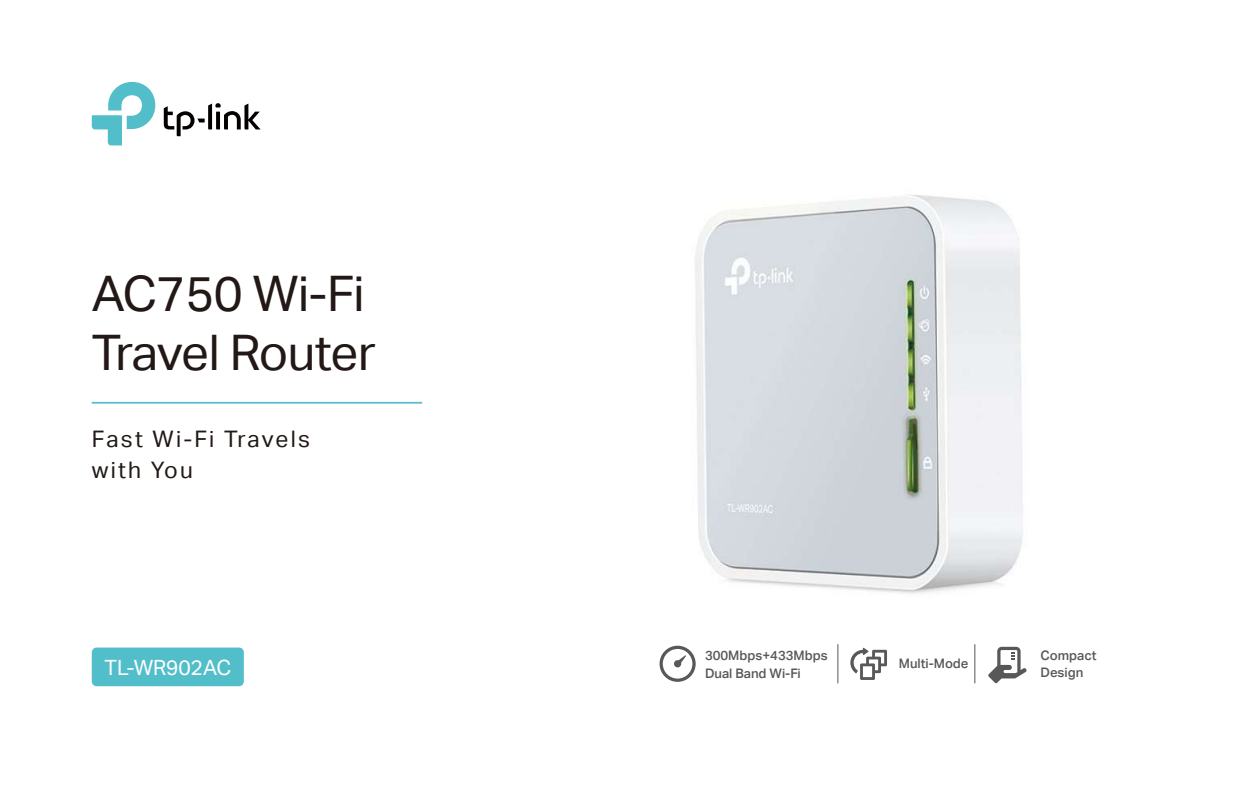
<style>
.page{position:relative;width:1260px;height:788px;background:#fff}
.page>*{position:absolute;margin:0;border:0;box-sizing:border-box;transform-origin:0 0}
.t1{font:49px/58.6px "TP Link Aktiv Regular";letter-spacing:-.015em;color:#221815}
.t2{font:22.75px/30.9px "TP Link Aktiv Regular";letter-spacing:.1em;color:#221815}
.t3{font:21px "TP Link Aktiv Regular";letter-spacing:-.01em;color:#fff}
.t4{font:13.12px/17.5px "TP Link Aktiv Medium";color:#595757}
</style>
<div class="page">
<img style="left:659px;top:194px;width:364px;height:484px">
<svg style="left:92px;top:82px;width:63px;height:63px"></svg>
<svg style="left:164px;top:103px;width:97px;height:33px"></svg>
<hr style="left:92px;top:402px;width:330px;height:1px;background:#52bec9">
<div style="left:92px;top:647px;width:152px;height:39px;background:#52bec9;border-radius:5px"></div>
<hr style="left:974px;top:644px;width:1px;height:39px;background:#595757">
<svg style="left:660px;top:645px;width:36px;height:36px"></svg>
<hr style="left:837px;top:644px;width:1px;height:39px;background:#595757">
<div style="left:849px;top:643px;width:40px;height:40px;background:#fff"></div>
<svg style="left:850px;top:647px;width:37px;height:33px"></svg>
<div style="left:987px;top:643px;width:40px;height:40px;background:#fff"></div>
<svg style="left:988px;top:646px;width:39px;height:37px"></svg>
<h1 class="t1" style="left:92px;top:265px;width:286px">AC750 Wi-Fi<br>Travel Router</h1>
<h2 class="t2" style="left:92px;top:424px;width:220px">Fast Wi-Fi Travels with You</h2>
<h3 class="t3" style="left:105px;top:655px;width:128px">TL-WR902AC</h3>
<p class="t4" style="left:705px;top:646px;width:124px">300Mbps+433Mbps<br>Dual Band Wi-Fi</p>
<p class="t4" style="left:899px;top:654px;width:71px">Multi-Mode</p>
<p class="t4" style="left:1041px;top:646px;width:58px">Compact<br>Design</p>
</div>
